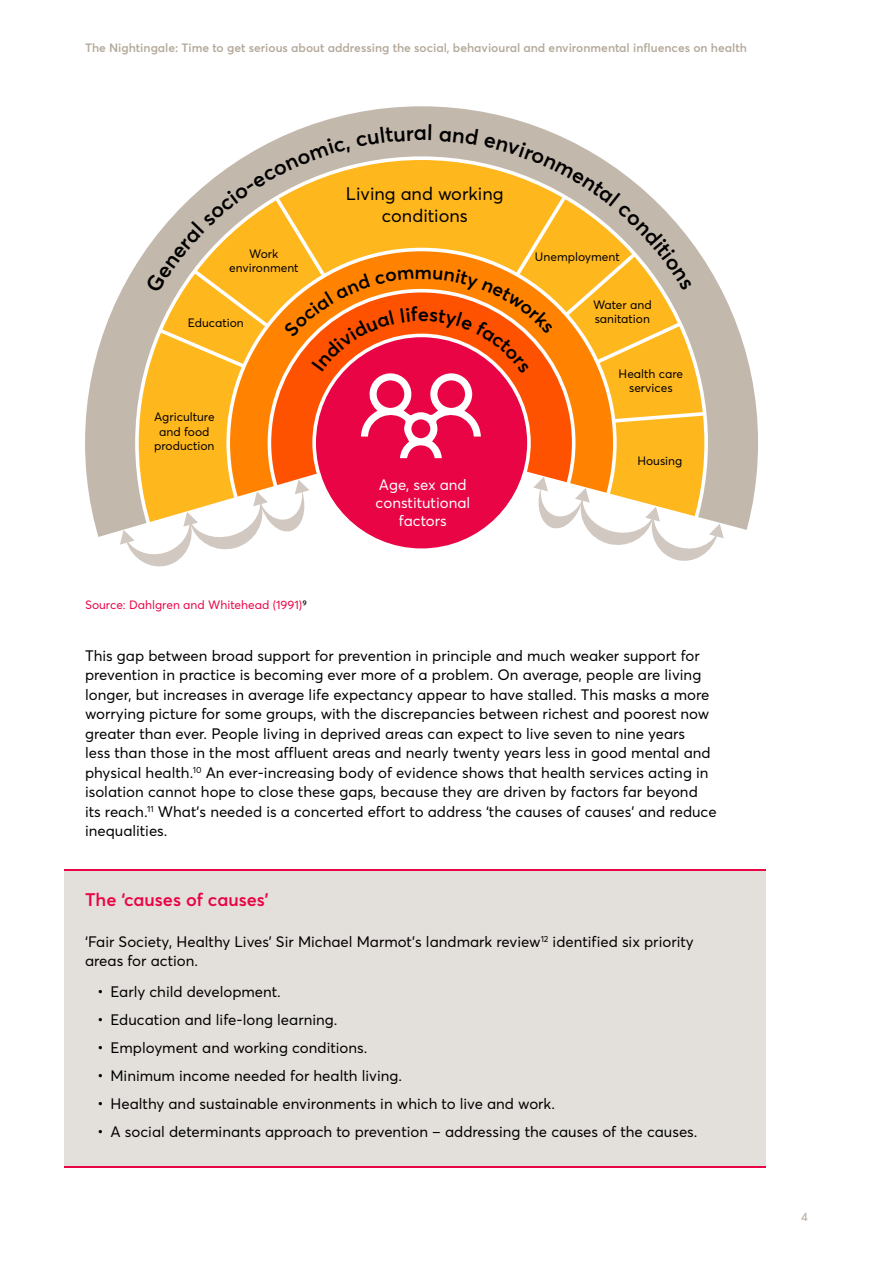
<style>
.page{position:relative;width:893px;height:1263px;background:#fff}
.page>*{position:absolute;margin:0;border:0;box-sizing:border-box;transform-origin:0 0}
.t1{font:18px/21.6px "Averta";color:#000;text-align:center}
.t2{font:600 18px "Averta";color:#e90445}
.t3{font:15px/19.5px "Averta";color:#000}
.t4{font:15px/18px "Averta";color:#fff;text-align:center}
.t5{font:12px/14.4px "Averta";color:#000;text-align:center}
.t6{font:600 12px "Averta";color:#b4a899}
.t7{font:12px "Averta";color:#e90445}
.t8{font:12px "Averta";color:#b4a899}
.s1{color:#000}
.s2{font-family:"Helvetica Neue";font-weight:700}
</style>
<div class="page">
<div style="left:64px;top:870px;width:701px;height:297px;background:#e3dfda"></div>
<hr style="left:64px;top:870px;width:701px;height:1px;background:#e90445">
<hr style="left:64px;top:1167px;width:701px;height:1px;background:#e90445">
<svg style="left:85px;top:106px;width:673px;height:422px"></svg>
<svg style="left:96px;top:443px;width:653px;height:94px"></svg>
<div style="left:314px;top:335px;width:215px;height:215px;background:#e90445;border-radius:50%"></div>
<svg style="left:120px;top:480px;width:189px;height:87px"></svg>
<svg style="left:533px;top:477px;width:191px;height:84px"></svg>
<svg style="left:145px;top:124px;width:562px;height:334px"></svg>
<p class="t6" style="left:85px;top:40px;width:663px">The Nightingale: Time to get serious about addressing the social, behavioural and environmental influences on health</p>
<p class="t5" style="left:229px;top:246px;width:71px">Work environment</p>
<p class="t5" style="left:188px;top:315px;width:58px">Education</p>
<p class="t5" style="left:154px;top:410px;width:62px">Agriculture and food production</p>
<p class="t1" style="left:346px;top:183px;width:159px">Living and working conditions</p>
<p class="t4" style="left:376px;top:476px;width:96px">Age, sex and constitutional factors</p>
<p class="t5" style="left:535px;top:249px;width:86px">Unemployment</p>
<p class="t5" style="left:593px;top:297px;width:60px;text-align:left">Water and sanitation</p>
<p class="t5" style="left:619px;top:366px;width:66px">Health care services</p>
<p class="t5" style="left:637px;top:453px;width:47px">Housing</p>
<p class="t7" style="left:85px;top:598px;width:223px">Source: Dahlgren and Whitehead (1991)<span class="s1">9</span></p>
<p class="t3" style="left:85px;top:646px;width:633px">This gap between broad support for prevention in principle and much weaker support for prevention in practice is becoming ever more of a problem. On average, people are living longer, but increases in average life expectancy appear to have stalled. This masks a more worrying picture for some groups, with the discrepancies between richest and poorest now greater than ever. People living in deprived areas can expect to live seven to nine years<br>less than those in the most affluent areas and nearly twenty years less in good mental and physical health.<sup>10</sup> An ever-increasing body of evidence shows that health services acting in isolation cannot hope to close these gaps, because they are driven by factors far beyond its reach.<sup>11</sup> What’s needed is a concerted effort to address ‘the causes of causes’ and reduce inequalities.</p>
<p class="t2" style="left:85px;top:888px;width:185px">The ‘causes of causes’</p>
<p class="t3" style="left:85px;top:932px;width:610px">‘Fair Society, Healthy Lives’ Sir Michael Marmot’s landmark review<sup>12</sup> identified six priority areas for action.</p>
<p class="t3" style="left:98px;top:981px;width:185px"><span class="s2">•</span> Early child development.</p>
<p class="t3" style="left:98px;top:1009px;width:241px"><span class="s2">•</span> Education and life-long learning.</p>
<p class="t3" style="left:98px;top:1037px;width:271px"><span class="s2">•</span> Employment and working conditions.</p>
<p class="t3" style="left:98px;top:1065px;width:306px"><span class="s2">•</span> Minimum income needed for health living.</p>
<p class="t3" style="left:98px;top:1093px;width:459px"><span class="s2">•</span> Healthy and sustainable environments in which to live and work.</p>
<p class="t3" style="left:98px;top:1121px;width:601px"><span class="s2">•</span> A social determinants approach to prevention – addressing the causes of the causes.</p>
<p class="t8" style="left:801px;top:1209px;width:8px">4</p>
</div>
